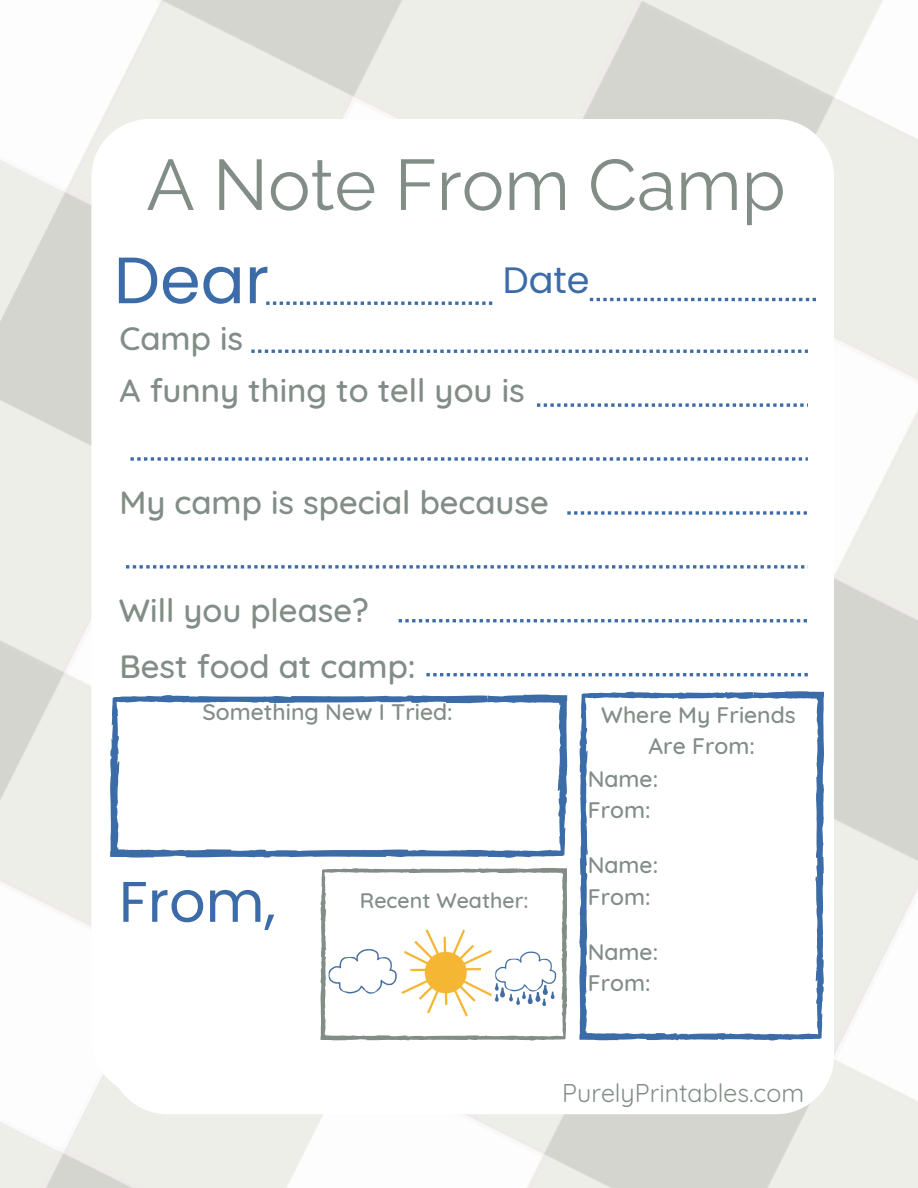
<style>
.page{position:relative;width:918px;height:1188px;background:#fff}
.page>*{position:absolute;margin:0;border:0;box-sizing:border-box;transform-origin:0 0}
.t1{font:71.4px "Raleway";color:#818d86}
.t2{font:65.4px "Poppins";color:#3c6ca8}
.t3{font:57.15px "Poppins";color:#3c6ca8}
.t4{font:36.75px "Poppins";color:#3c6ca8}
.t5{font:500 32.85px "Quicksand";color:#818d86}
.t6{font:25.05px "Quicksand";color:#818d86}
.t7{font:500 22.95px/31.5px "Quicksand";color:#818d86}
.t8{font:500 21.45px "Quicksand";color:#818d86}
</style>
<div class="page">
<svg style="left:266px;top:302px;width:226px;height:3px"></svg>
<svg style="left:590px;top:298px;width:226px;height:3px"></svg>
<svg style="left:320px;top:868px;width:247px;height:172px"></svg>
<svg style="left:579px;top:691px;width:245px;height:349px"></svg>
<svg style="left:110px;top:695px;width:457px;height:163px"></svg>
<svg style="left:251px;top:350px;width:557px;height:3px"></svg>
<svg style="left:537px;top:403px;width:271px;height:4px"></svg>
<svg style="left:130px;top:457px;width:678px;height:4px"></svg>
<svg style="left:399px;top:619px;width:408px;height:3px"></svg>
<svg style="left:426px;top:673px;width:382px;height:3px"></svg>
<img style="left:399px;top:925px;width:95px;height:95px">
<img style="left:492px;top:939px;width:68px;height:68px">
<img style="left:325px;top:935px;width:76px;height:75px">
<svg style="left:567px;top:511px;width:240px;height:4px"></svg>
<svg style="left:126px;top:565px;width:682px;height:4px"></svg>
<h4 class="t1" style="left:146px;top:143px;width:641px">A Note From Camp</h4>
<h1 class="t2" style="left:114px;top:235px;width:157px">Dear</h1>
<p class="t4" style="left:503px;top:255px;width:88px">Date</p>
<h5 class="t5" style="left:119px;top:318px;width:125px">Camp is</h5>
<h2 class="t5" style="left:119px;top:369px;width:407px">A funny thing to tell you is</h2>
<p class="t5" style="left:119px;top:481px;width:431px">My camp is special because</p>
<p class="t5" style="left:119px;top:589px;width:251px">Will you please?</p>
<h1 class="t5" style="left:119px;top:645px;width:298px">Best food at camp:</h1>
<h5 class="t7" style="left:203px;top:696px;width:252px">Something New I Tried:</h5>
<h4 class="t3" style="left:119px;top:862px;width:158px">From,</h4>
<h5 class="t8" style="left:360px;top:886px;width:170px">Recent Weather:</h5>
<h4 class="t7" style="left:601px;top:698px;width:196px;text-align:center">Where My Friends<br>Are From:</h4>
<p class="t7" style="left:588px;top:762px;width:72px">Name:<br>From:</p>
<p class="t7" style="left:588px;top:849px;width:72px">Name:<br>From:</p>
<h5 class="t7" style="left:588px;top:935px;width:72px">Name:<br>From:</h5>
<h5 class="t6" style="left:562px;top:1077px;width:243px">PurelyPrintables.com</h5>
</div>
